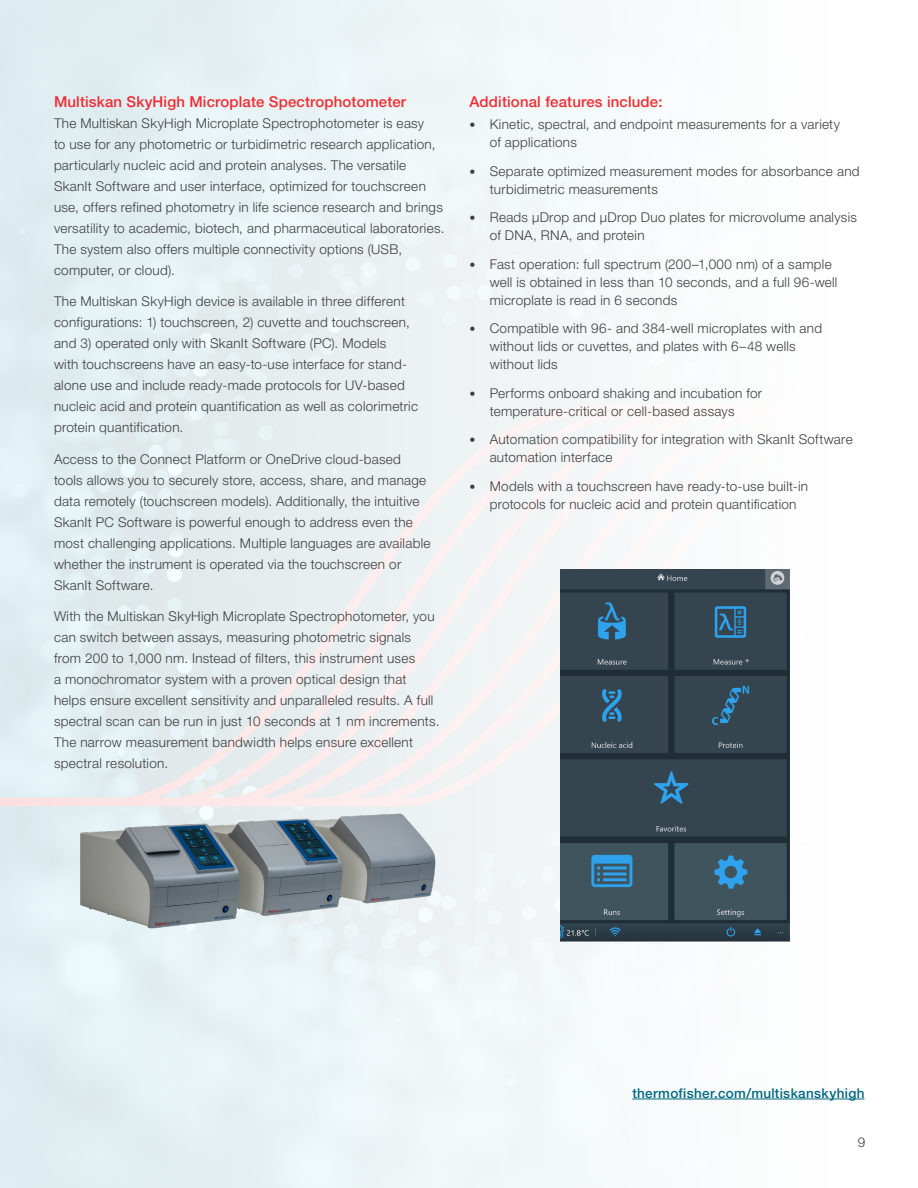
<style>
.page{position:relative;width:918px;height:1188px;background:#fff}
.page>*{position:absolute;margin:0;border:0;box-sizing:border-box;transform-origin:0 0}
.Content_Header{font:500 15px "Helvetica Neue LTW1 G";letter-spacing:.01em;color:#ee2d33}
.Body__Copy__No_Basel{font:300 13.5px/21px "Helvetica Neue LTW1 G";letter-spacing:.02em;color:#3e3e3f}
.Body__Copy__No_Basel-2{font:500 13.5px "Helvetica Neue LTW1 G";letter-spacing:.02em;color:#00687f}
.s1{font-size:12px}
</style>
<div class="page">
<img style="left:560px;top:569px;width:230px;height:390px">
<hr style="left:632px;top:1099px;width:232px;height:1px;background:#00687f">
<img style="left:57px;top:800px;width:396px;height:133px">
<p class="Content_Header" style="left:54px;top:92px;width:354px">Multiskan SkyHigh Microplate Spectrophotometer</p>
<p class="Body__Copy__No_Basel" style="left:54px;top:112px;width:392px">The Multiskan SkyHigh Microplate Spectrophotometer is easy<br>to use for any photometric or turbidimetric research application, particularly nucleic acid and protein analyses. The versatile SkanIt Software and user interface, optimized for touchscreen use, offers refined photometry in life science research and brings versatility to academic, biotech, and pharmaceutical laboratories.<br>The system also offers multiple connectivity options (USB, computer, or cloud).</p>
<p class="Body__Copy__No_Basel" style="left:54px;top:291px;width:366px">The Multiskan SkyHigh device is available in three different configurations: 1) touchscreen, 2) cuvette and touchscreen, and 3) operated only with SkanIt Software (PC). Models<br>with touchscreens have an easy-to-use interface for stand&shy;alone use and include ready-made protocols for UV-based nucleic acid and protein quantification as well as colorimetric protein quantification.</p>
<p class="Body__Copy__No_Basel" style="left:54px;top:448px;width:378px">Access to the Connect Platform or OneDrive cloud-based tools allows you to securely store, access, share, and manage data remotely (touchscreen models). Additionally, the intuitive SkanIt PC Software is powerful enough to address even the most challenging applications. Multiple languages are available whether the instrument is operated via the touchscreen or SkanIt Software.</p>
<p class="Body__Copy__No_Basel" style="left:54px;top:606px;width:387px">With the Multiskan SkyHigh Microplate Spectrophotometer, you can switch between assays, measuring photometric signals from 200 to 1,000 nm. Instead of filters, this instrument uses<br>a monochromator system with a proven optical design that helps ensure excellent sensitivity and unparalleled results. A full spectral scan can be run in just 10 seconds at 1 nm increments.<br>The narrow measurement bandwidth helps ensure excellent spectral resolution.</p>
<p class="Content_Header" style="left:470px;top:92px;width:195px">Additional features include:</p>
<p class="Body__Copy__No_Basel" style="left:490px;top:115px;width:352px;line-height:18px;text-indent:-20px"><span class="s1">•</span> Kinetic, spectral, and endpoint measurements for a variety of applications</p>
<p class="Body__Copy__No_Basel" style="left:490px;top:162px;width:371px;line-height:18px;text-indent:-20px"><span class="s1">•</span> Separate optimized measurement modes for absorbance and turbidimetric measurements</p>
<p class="Body__Copy__No_Basel" style="left:490px;top:208px;width:369px;line-height:18px;text-indent:-20px"><span class="s1">•</span> Reads μDrop and μDrop Duo plates for microvolume analysis of DNA, RNA, and protein</p>
<p class="Body__Copy__No_Basel" style="left:490px;top:255px;width:349px;line-height:18px;text-indent:-20px"><span class="s1">•</span> Fast operation: full spectrum (200–1,000 nm) of a sample well is obtained in less than 10 seconds, and a full 96-well microplate is read in 6 seconds</p>
<p class="Body__Copy__No_Basel" style="left:490px;top:319px;width:334px;line-height:18px;text-indent:-20px"><span class="s1">•</span> Compatible with 96- and 384-well microplates with and without lids or cuvettes, and plates with 6–48 wells without lids</p>
<p class="Body__Copy__No_Basel" style="left:470px;top:384px;width:294px;line-height:18px;text-align:center"><span class="s1">•</span> Performs onboard shaking and incubation for temperature-critical or cell-based assays</p>
<p class="Body__Copy__No_Basel" style="left:490px;top:430px;width:364px;line-height:18px;text-indent:-20px"><span class="s1">•</span> Automation compatibility for integration with SkanIt Software automation interface</p>
<p class="Body__Copy__No_Basel" style="left:490px;top:477px;width:320px;line-height:18px;text-indent:-20px"><span class="s1">•</span> Models with a touchscreen have ready-to-use built-in protocols for nucleic acid and protein quantification</p>
<p class="Body__Copy__No_Basel-2" style="left:632px;top:1085px;width:234px">thermofisher.com/multiskanskyhigh</p>
<p class="Body__Copy__No_Basel" style="left:858px;top:1131px;width:9px">9</p>
</div>
